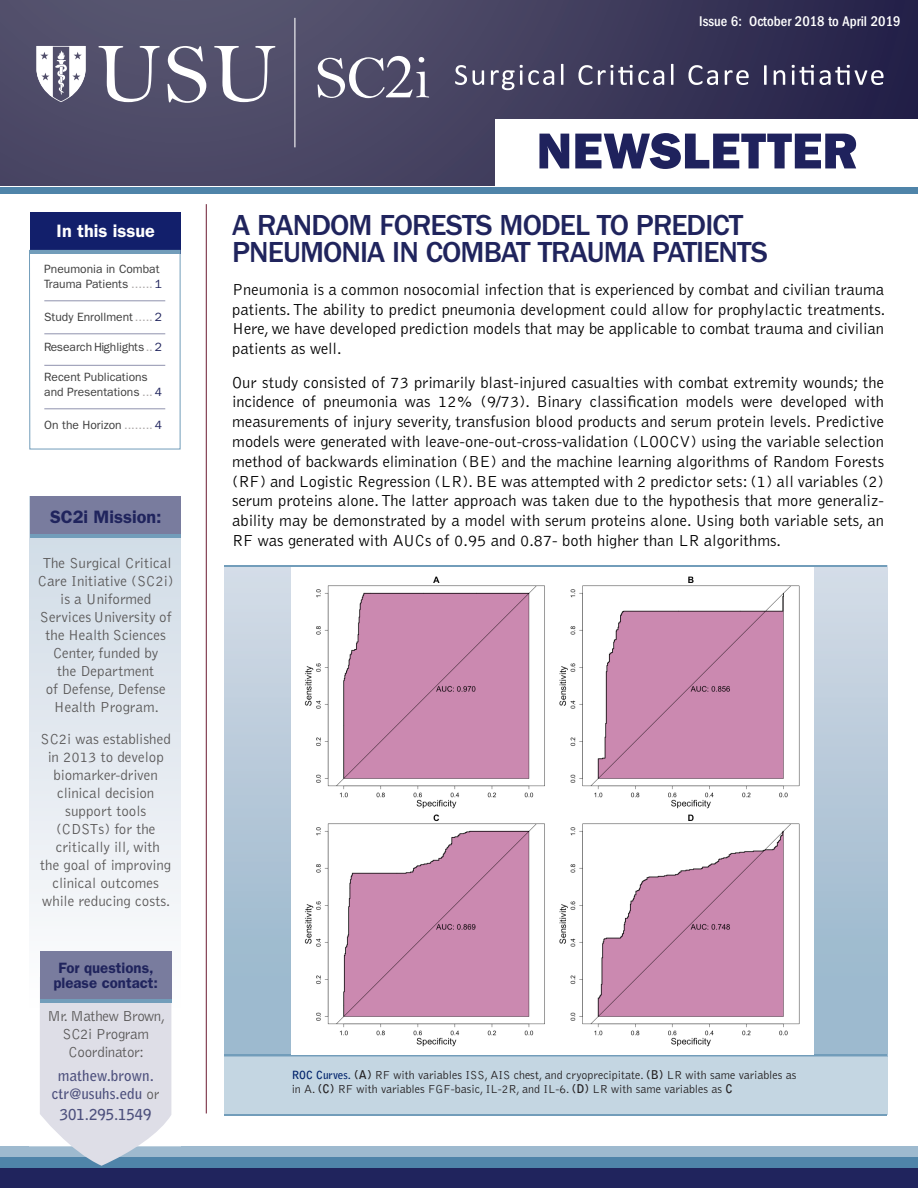
<style>
.page{position:relative;width:918px;height:1188px;background:#fff}
.page>*{position:absolute;margin:0;border:0;box-sizing:border-box;transform-origin:0 0}
.t1{font:52.2px "Franklin Gothic URW Hea";color:#1f225d}
.article_title{font:500 30px/27px "ITC Franklin Gothic Std";letter-spacing:-.03em;color:#20245d}
.featureBox_Title{font:600 18px "ITC Franklin Gothic Std";color:#20245d}
.featureBox_Title-2{font:600 18px "ITC Franklin Gothic Std";color:#fff}
.body{font:300 16.5px/19.8px "Bell Gothic Std";color:#000;text-align:justify}
.blueBodySideBar{font:300 15px/18px "Bell Gothic Std";color:#595757;text-align:center}
.body-2{font:300 15px/18px "Bell Gothic Std";color:#595757;text-align:center}
.blueBodySideBar-2{font:700 15px/18px "Bell Gothic Std";color:#4d507d;text-align:center}
.blueBodySideBar-3{font:300 15px/18px "Bell Gothic Std";letter-spacing:-.02em;color:#595757;text-align:center}
.blueBodySideBar-4{font:600 15px/15px "ITC Franklin Gothic Std";color:#20245d;text-align:center}
.t2{font:500 condensed 14.55px "ITC Franklin Gothic Std";color:#fff}
.t3{font:300 12px/14px "Bell Gothic Std";color:#231f20}
.tocBox{font:12px/15px "ITC Franklin Gothic Std";color:#3e3e3e}
.s1{color:#aba7a7}
.s2{color:#20245d}
.s3{font-weight:300;color:#595757}
.s4{font-weight:700;font-size:11.25px;color:#00226b}
.s5{font-weight:700}
</style>
<div class="page">
<div style="left:0;top:0;width:918px;height:185px;background:linear-gradient(to right,#5a5771,#2b274d)"></div>
<svg style="left:37px;top:46px;width:49px;height:56px"></svg>
<svg style="left:98px;top:46px;width:62px;height:56px"></svg>
<svg style="left:167px;top:46px;width:39px;height:57px"></svg>
<svg style="left:214px;top:46px;width:61px;height:56px"></svg>
<hr style="left:294px;top:18px;width:1px;height:129px;background:#fff">
<svg style="left:318px;top:56px;width:111px;height:42px"></svg>
<svg style="left:455px;top:65px;width:12px;height:20px"></svg>
<svg style="left:473px;top:70px;width:11px;height:15px"></svg>
<svg style="left:491px;top:65px;width:63px;height:25px;background:#6f6c84"></svg>
<svg style="left:561px;top:64px;width:2px;height:21px"></svg>
<svg style="left:578px;top:65px;width:86px;height:20px"></svg>
<svg style="left:671px;top:64px;width:2px;height:21px"></svg>
<svg style="left:688px;top:65px;width:30px;height:20px"></svg>
<svg style="left:725px;top:70px;width:24px;height:15px"></svg>
<svg style="left:764px;top:65px;width:3px;height:20px"></svg>
<svg style="left:774px;top:70px;width:11px;height:15px"></svg>
<svg style="left:792px;top:65px;width:22px;height:20px"></svg>
<svg style="left:820px;top:65px;width:64px;height:20px"></svg>
<div style="left:495px;top:137px;width:423px;height:57px;background:#fff"></div>
<div style="left:495px;top:119px;width:423px;height:57px;background:#fff"></div>
<div style="left:225px;top:566px;width:662px;height:549px;background:#c4d6e2"></div>
<svg style="left:0;top:1147px;width:918px;height:11px;background:#96b5cb"></svg>
<div style="left:0;top:1158px;width:918px;height:30px;background:#4f84a9"></div>
<div style="left:0;top:1168px;width:918px;height:20px;background:#20245d"></div>
<div style="left:29px;top:496px;width:151px;height:651px;background:linear-gradient(to bottom,#d0dbe6,#fff)"></div>
<div style="left:30px;top:213px;width:150px;height:41px;background:#121f6b"></div>
<hr style="left:206px;top:204px;width:1px;height:909px;background:#6b1a31">
<div style="left:29px;top:250px;width:151px;height:199px;border:1px solid #729dba"></div>
<hr style="left:44px;top:301px;width:121px;height:1px;background:#9092ae">
<hr style="left:44px;top:334px;width:121px;height:1px;background:#9092ae">
<hr style="left:44px;top:365px;width:121px;height:1px;background:#9092ae">
<hr style="left:44px;top:409px;width:121px;height:1px;background:#9092ae">
<div style="left:30px;top:496px;width:150px;height:41px;background:#797c9e"></div>
<hr style="left:30px;top:534px;width:150px;height:4px;background:#729dba">
<hr style="left:30px;top:250px;width:150px;height:4px;background:#729dba">
<div style="left:0;top:187px;width:918px;height:7px;background:#4f84a9"></div>
<div style="left:225px;top:566px;width:662px;height:490px;background:linear-gradient(to bottom,#d3dbe6,#96b6cb)"></div>
<hr style="left:225px;top:565px;width:662px;height:1px;background:#729dba">
<hr style="left:225px;top:1114px;width:662px;height:1px;background:#729dba">
<hr style="left:225px;top:1054px;width:662px;height:2px;background:#729dba">
<div style="left:292px;top:567px;width:522px;height:488px;background:#fff"></div>
<img style="left:304px;top:576px;width:496px;height:471px">
<svg style="left:40px;top:1002px;width:131px;height:164px;background:#d5d9e3"></svg>
<div style="left:40px;top:951px;width:131px;height:51px;background:#797c9e"></div>
<hr style="left:40px;top:999px;width:131px;height:3px;background:#729dba">
<p class="featureBox_Title-2" style="left:57px;top:220px;width:100px">In this issue</p>
<p class="tocBox" style="left:44px;top:262px;width:119px">Pneumonia in Combat<br>Trauma Patients <span class="s1">......</span> <span class="s2">1</span></p>
<p class="tocBox" style="left:44px;top:310px;width:119px">Study Enrollment <span class="s1">.....</span> <span class="s2">2</span></p>
<p class="tocBox" style="left:44px;top:340px;width:119px">Research Highlights<span class="s1">..</span> <span class="s2">2</span></p>
<p class="tocBox" style="left:44px;top:370px;width:119px">Recent Publications and Presentations <span class="s1">...</span> <span class="s2">4</span></p>
<p class="tocBox" style="left:44px;top:418px;width:119px">On the Horizon <span class="s1">........</span> <span class="s2">4</span></p>
<p class="featureBox_Title" style="left:50px;top:506px;width:113px">SC2i Mission:</p>
<p class="body-2" style="left:38px;top:555px;width:137px">The Surgical Critical<br>Care Initiative (SC2i) is a Uniformed<br>Services University of the Health Sciences<br>Center, funded by<br>the Department<br>of Defense, Defense<br>Health Program.</p>
<p class="blueBodySideBar" style="left:40px;top:730px;width:132px">SC2i was established in 2013 to develop biomarker-driven clinical decision support tools (CDSTs) for the critically ill, with<br>the goal of improving clinical outcomes while reducing costs.</p>
<p class="blueBodySideBar-4" style="left:53px;top:961px;width:106px">For questions, please contact:</p>
<p class="blueBodySideBar-3" style="left:47px;top:1008px;width:119px">Mr. Mathew Brown,<br>SC2i Program<br>Coordinator:</p>
<p class="blueBodySideBar-2" style="left:52px;top:1067px;width:109px">mathew.brown. ctr@usuhs.edu <span class="s3">or</span></p>
<p class="blueBodySideBar-2" style="left:60px;top:1106px;width:93px">301.295.1549</p>
<p class="t2" style="left:699px;top:13px;width:203px">Issue 6: October 2018 to April 2019</p>
<p class="t1" style="left:536px;top:117px;width:323px">NEWSLETTER</p>
<p class="article_title" style="left:232px;top:211px;width:537px">A RANDOM FORESTS MODEL TO PREDICT<br>PNEUMONIA IN COMBAT TRAUMA PATIENTS</p>
<p class="body" style="left:232px;top:280px;width:655px">Pneumonia is a common nosocomial infection that is experienced by combat and civilian trauma patients. The ability to predict pneumonia development could allow for prophylactic treatments.<br>Here, we have developed prediction models that may be applicable to combat trauma and civilian patients as well.</p>
<p class="body" style="left:232px;top:373px;width:653px">Our study consisted of 73 primarily blast-injured casualties with combat extremity wounds; the incidence of pneumonia was 12% (9/73). Binary classification models were developed with measurements of injury severity, transfusion blood products and serum protein levels. Predictive models were generated with leave-one-out-cross-validation (LOOCV) using the variable selection method of backwards elimination (BE) and the machine learning algorithms of Random Forests (RF) and Logistic Regression (LR). BE was attempted with 2 predictor sets: (1) all variables (2) serum proteins alone. The latter approach was taken due to the hypothesis that more generaliz&shy;ability may be demonstrated by a model with serum proteins alone. Using both variable sets, an RF was generated with AUCs of 0.95 and 0.87- both higher than LR algorithms.</p>
<p class="t3" style="left:292px;top:1068px;width:506px"><span class="s4">ROC Curves.</span> <span class="s5">(A)</span> RF with variables ISS, AIS chest, and cryoprecipitate. <span class="s5">(B)</span> LR with same variables as in A. <span class="s5">(C)</span> RF with variables FGF-basic, IL-2R, and IL-6. <span class="s5">(D)</span> LR with same variables as <span class="s5">C</span></p>
</div>
